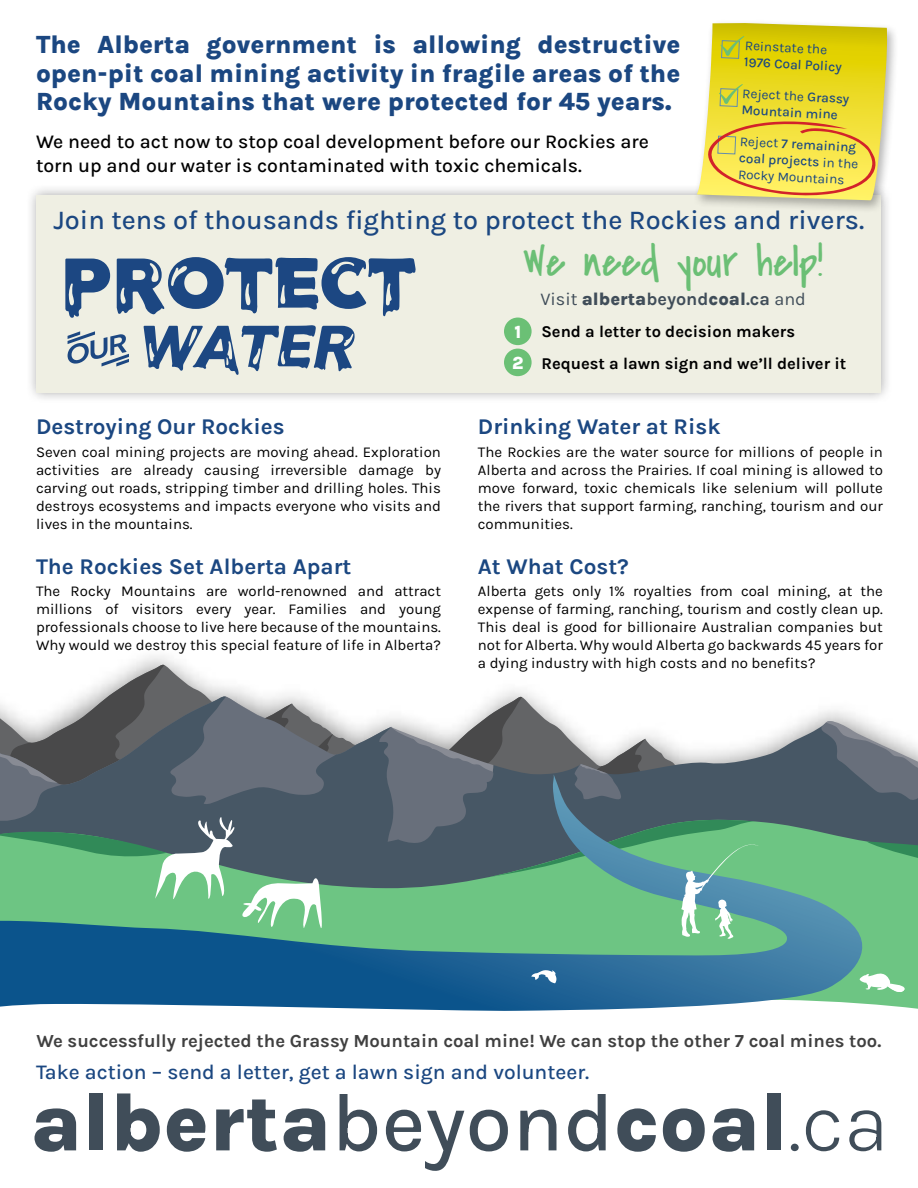
<style>
.page{position:relative;width:918px;height:1188px;background:#fff}
.page>*{position:absolute;margin:0;border:0;box-sizing:border-box;transform-origin:0 0}
.t1{font:800 82.5px "Karla";color:#404d59}
.t2{font:45px "Covered By Your Grace";color:#6bbf75}
.t3{font:500 27px "Karla";color:#1b4781}
.t4{font:800 25.5px/28.5px "Karla";color:#1b4781;text-align:justify}
.t5{font:700 22.5px "Karla";color:#1b4781}
.t6{font:500 21px "Karla";color:#1b4781}
.t7{font:500 19.5px/24px "Karla";color:#000}
.t8{font:700 18.45px "Karla";color:#404040}
.t9{font:800 18px "Karla";color:#404d59}
.t10{font:800 18px/31px "Karla";color:#fff}
.t11{font:700 16.5px "Karla";color:#000}
.t12{font:15px/18px "Karla";color:#000;text-align:justify}
.t13{font:13.5px/16.5px "Karla";color:#1a4782}
.t14{font:500 13.5px/16.5px "Karla";color:#1a4782}
.s1{font-weight:400}
.s2{font-weight:500}
.s3{font-weight:700}
.s4{font-weight:300}
</style>
<div class="page">
<svg style="left:83px;top:664px;width:209px;height:32px"></svg>
<svg style="left:493px;top:697px;width:72px;height:24px"></svg>
<svg style="left:493px;top:721px;width:425px;height:97px"></svg>
<svg style="left:395px;top:699px;width:98px;height:75px"></svg>
<svg style="left:0;top:696px;width:395px;height:78px;background:#7b8086"></svg>
<svg style="left:881px;top:818px;width:37px;height:191px;background:#67ad7e"></svg>
<svg style="left:881px;top:841px;width:37px;height:71px;background:#63b97c"></svg>
<svg style="left:0;top:774px;width:881px;height:237px;background:#4d8184"></svg>
<svg style="left:860px;top:972px;width:45px;height:25px"></svg>
<svg style="left:488px;top:819px;width:270px;height:120px;background:#63a887"></svg>
<svg style="left:531px;top:970px;width:26px;height:13px"></svg>
<svg style="left:820px;top:717px;width:98px;height:87px;background:#7f8791"></svg>
<svg style="left:574px;top:764px;width:49px;height:40px;background:#5b646f"></svg>
<div style="left:25px;top:184px;width:868px;height:220px;background:#000;opacity:.35"></div>
<div style="left:37px;top:195px;width:844px;height:197px;background:#efefe3"></div>
<div style="left:504px;top:318px;width:28px;height:27px;background:#6bc075;border-radius:50%"></div>
<div style="left:504px;top:349px;width:28px;height:27px;background:#6bc075;border-radius:50%"></div>
<svg style="left:68px;top:331px;width:61px;height:36px"></svg>
<svg style="left:144px;top:325px;width:211px;height:50px"></svg>
<svg style="left:65px;top:259px;width:45px;height:59px"></svg>
<svg style="left:117px;top:257px;width:299px;height:60px"></svg>
<div style="left:692px;top:19px;width:206px;height:194px;background:#000;opacity:.3"></div>
<svg style="left:697px;top:23px;width:191px;height:178px;background:#ead743"></svg>
<h3 class="t4" style="left:36px;top:31px;width:646px">The Alberta government is allowing destructive open-pit coal mining activity in fragile areas of the Rocky Mountains that were protected for 45 years.</h3>
<h3 class="t7" style="left:36px;top:129px;width:615px">We need to act now to stop coal development before our Rockies are torn up and our water is contaminated with toxic chemicals.</h3>
<p class="t13" style="left:745px;top:37px;width:84px;rotate:3deg">Reinstate the</p>
<p class="t14" style="left:745px;top:54px;width:99px;rotate:3deg">1976 Coal Policy</p>
<p class="t14" style="left:743px;top:85px;width:109px;rotate:3deg"><span class="s1">Reject the</span> Grassy<br>Mountain mine</p>
<p class="t13" style="left:740px;top:133px;width:121px;rotate:3deg">Reject <span class="s2">7 remaining coal projects</span> in the<br>Rocky Mountains</p>
<h3 class="t3" style="left:54px;top:204px;width:812px">Join tens of thousands fighting to protect the Rockies and rivers.</h3>
<h2 class="t2" style="left:523px;top:232px;width:301px">We need your help!</h2>
<p class="t9" style="left:540px;top:288px;width:267px"><span class="s1">Visit</span> alberta<span class="s3">beyond</span>coal<span class="s3">.ca</span> <span class="s1">and</span></p>
<h3 class="t5" style="left:36px;top:414px;width:250px">Destroying Our Rockies</h3>
<p class="t12" style="left:36px;top:443px;width:407px">Seven coal mining projects are moving ahead. Exploration activities are already causing irreversible damage by carving out roads, stripping timber and drilling holes. This destroys ecosystems and impacts everyone who visits and lives in the mountains.</p>
<h3 class="t5" style="left:36px;top:553px;width:317px">The Rockies Set Alberta Apart</h3>
<p class="t12" style="left:36px;top:582px;width:406px">The Rocky Mountains are world-renowned and attract millions of visitors every year. Families and young professionals choose to live here because of the mountains.<br>Why would we destroy this special feature of life in Alberta?</p>
<p class="t10" style="left:512px;top:317px;width:13px">1<br>2</p>
<p class="t11" style="left:541px;top:322px;width:255px">Send a letter to decision makers</p>
<p class="t11" style="left:541px;top:354px;width:306px">Request a lawn sign and we’ll deliver it</p>
<h3 class="t5" style="left:478px;top:414px;width:244px">Drinking Water at Risk</h3>
<p class="t12" style="left:478px;top:443px;width:407px">The Rockies are the water source for millions of people in Alberta and across the Prairies. If coal mining is allowed to move forward, toxic chemicals like selenium will pollute the rivers that support farming, ranching, tourism and our communities.</p>
<h3 class="t5" style="left:478px;top:553px;width:152px">At What Cost?</h3>
<p class="t12" style="left:478px;top:582px;width:406px">Alberta gets only 1% royalties from coal mining, at the expense of farming, ranching, tourism and costly clean up.<br>This deal is good for billionaire Australian companies but not for Alberta. Why would Alberta go backwards 45 years for a dying industry with high costs and no benefits?</p>
<p class="t8" style="left:36px;top:1030px;width:846px">We successfully rejected the Grassy Mountain coal mine! We can stop the other 7 coal mines too.</p>
<h3 class="t6" style="left:36px;top:1060px;width:555px">Take action – send a letter, get a lawn sign and volunteer.</h3>
<h1 class="t1" style="left:30px;top:1075px;width:860px">alberta<span class="s2">beyond</span>coal<span class="s4">.ca</span></h1>
</div>
